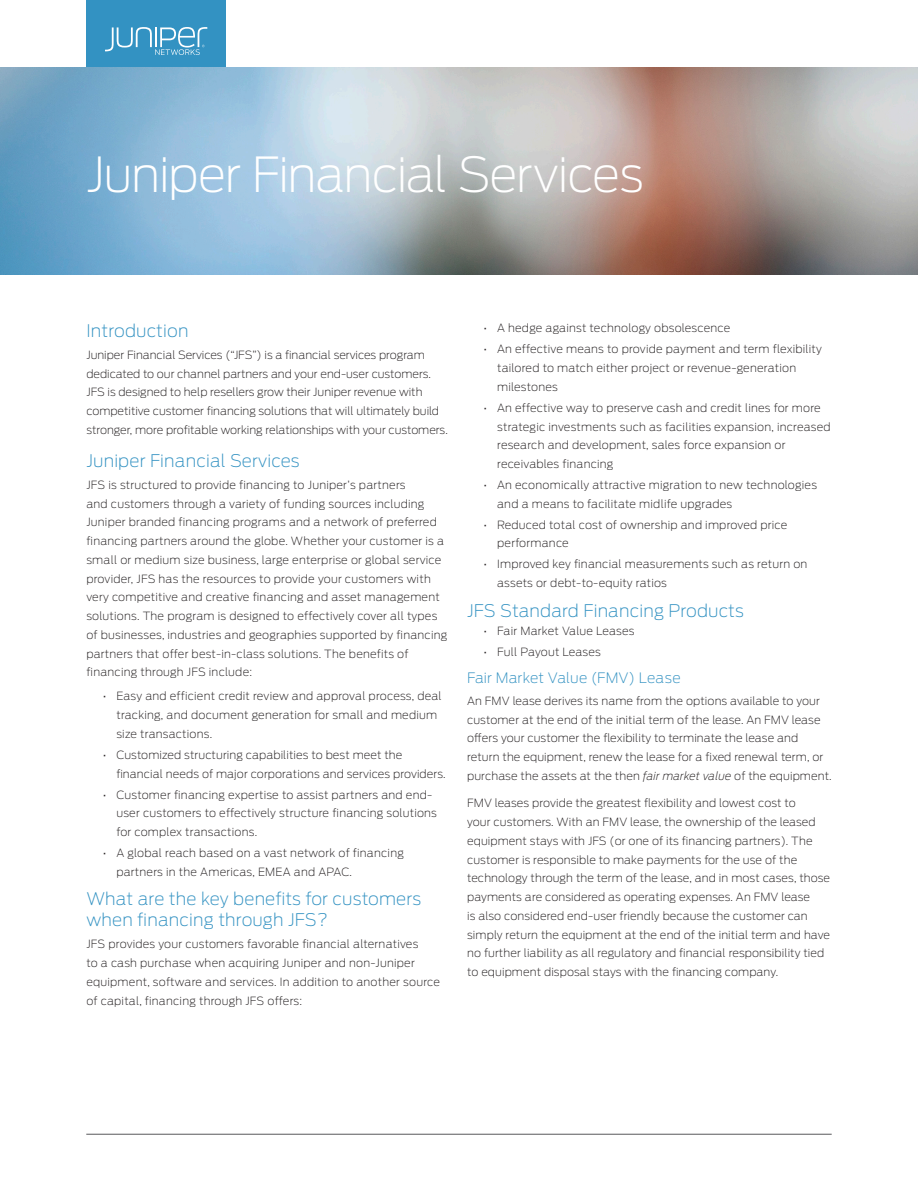
<style>
.page{position:relative;width:918px;height:1188px;background:#fff}
.page>*{position:absolute;margin:0;border:0;box-sizing:border-box;transform-origin:0 0}
.t1{font:200 48px "Antenna";letter-spacing:-.025em;color:#fff}
.t2{font:200 17.25px/21px "Antenna";letter-spacing:.01em;color:#3392c2}
.t3{font:200 14.25px "Antenna";letter-spacing:.01em;color:#3392c2}
.t4{font:200 11.25px/18.8px "Antenna";letter-spacing:.01em;color:#231f20}
.s1{font-style:italic}
</style>
<div class="page">
<hr style="left:86px;top:1134px;width:746px;height:1px;background:#57585a">
<svg style="left:86px;top:0;width:140px;height:68px;background:#4098c5"></svg>
<img style="left:0;top:68px;width:918px;height:206px">
<p class="t1" style="left:86px;top:147px;width:559px">Juniper Financial Services</p>
<h1 class="t2" style="left:86px;top:320px;width:104px">Introduction</h1>
<p class="t4" style="left:86px;top:345px;width:363px">Juniper Financial Services (“JFS”) is a financial services program dedicated to our channel partners and your end-user customers.<br>JFS is designed to help resellers grow their Juniper revenue with competitive customer financing solutions that will ultimately build stronger, more profitable working relationships with your customers.</p>
<h1 class="t2" style="left:86px;top:450px;width:215px">Juniper Financial Services</h1>
<p class="t4" style="left:86px;top:475px;width:362px">JFS is structured to provide financing to Juniper’s partners<br>and customers through a variety of funding sources including Juniper branded financing programs and a network of preferred financing partners around the globe. Whether your customer is a small or medium size business, large enterprise or global service provider, JFS has the resources to provide your customers with very competitive and creative financing and asset management solutions. The program is designed to effectively cover all types of businesses, industries and geographies supported by financing partners that offer best-in-class solutions. The benefits of financing through JFS include:</p>
<p class="t4" style="left:116px;top:687px;width:327px;text-indent:-14px">• Easy and efficient credit review and approval process, deal tracking, and document generation for small and medium size transactions.</p>
<p class="t4" style="left:116px;top:745px;width:331px;text-indent:-14px">• Customized structuring capabilities to best meet the financial needs of major corporations and services providers.</p>
<p class="t4" style="left:116px;top:785px;width:322px;text-indent:-14px">• Customer financing expertise to assist partners and end&shy;user customers to effectively structure financing solutions for complex transactions.</p>
<p class="t4" style="left:116px;top:843px;width:289px;text-indent:-14px">• A global reach based on a vast network of financing partners in the Americas, EMEA and APAC.</p>
<h1 class="t2" style="left:86px;top:889px;width:336px">What are the key benefits for customers when financing through JFS?</h1>
<p class="t4" style="left:86px;top:935px;width:355px">JFS provides your customers favorable financial alternatives<br>to a cash purchase when acquiring Juniper and non-Juniper equipment, software and services. In addition to another source of capital, financing through JFS offers:</p>
<p class="t4" style="left:484px;top:319px;width:248px">• A hedge against technology obsolescence</p>
<p class="t4" style="left:497px;top:340px;width:326px;text-indent:-14px">• An effective means to provide payment and term flexibility tailored to match either project or revenue-generation milestones</p>
<p class="t4" style="left:497px;top:398px;width:335px;text-indent:-14px">• An effective way to preserve cash and credit lines for more strategic investments such as facilities expansion, increased research and development, sales force expansion or receivables financing</p>
<p class="t4" style="left:497px;top:475px;width:321px;text-indent:-14px">• An economically attractive migration to new technologies and a means to facilitate midlife upgrades</p>
<p class="t4" style="left:497px;top:515px;width:292px;text-indent:-14px">• Reduced total cost of ownership and improved price performance</p>
<p class="t4" style="left:497px;top:555px;width:312px;text-indent:-14px">• Improved key financial measurements such as return on assets or debt-to-equity ratios</p>
<h1 class="t2" style="left:467px;top:600px;width:278px">JFS Standard Financing Products</h1>
<p class="t4" style="left:484px;top:622px;width:152px">• Fair Market Value Leases</p>
<p class="t4" style="left:484px;top:643px;width:119px">• Full Payout Leases</p>
<h2 class="t3" style="left:467px;top:670px;width:215px">Fair Market Value (FMV) Lease</h2>
<p class="t4" style="left:467px;top:691px;width:366px">An FMV lease derives its name from the options available to your customer at the end of the initial term of the lease. An FMV lease offers your customer the flexibility to terminate the lease and return the equipment, renew the lease for a fixed renewal term, or purchase the assets at the then <span class="s1">fair market value</span> of the equipment.</p>
<p class="t4" style="left:467px;top:794px;width:365px">FMV leases provide the greatest flexibility and lowest cost to<br>your customers. With an FMV lease, the ownership of the leased equipment stays with JFS (or one of its financing partners). The customer is responsible to make payments for the use of the technology through the term of the lease, and in most cases, those payments are considered as operating expenses. An FMV lease<br>is also considered end-user friendly because the customer can simply return the equipment at the end of the initial term and have no further liability as all regulatory and financial responsibility tied to equipment disposal stays with the financing company.</p>
</div>
